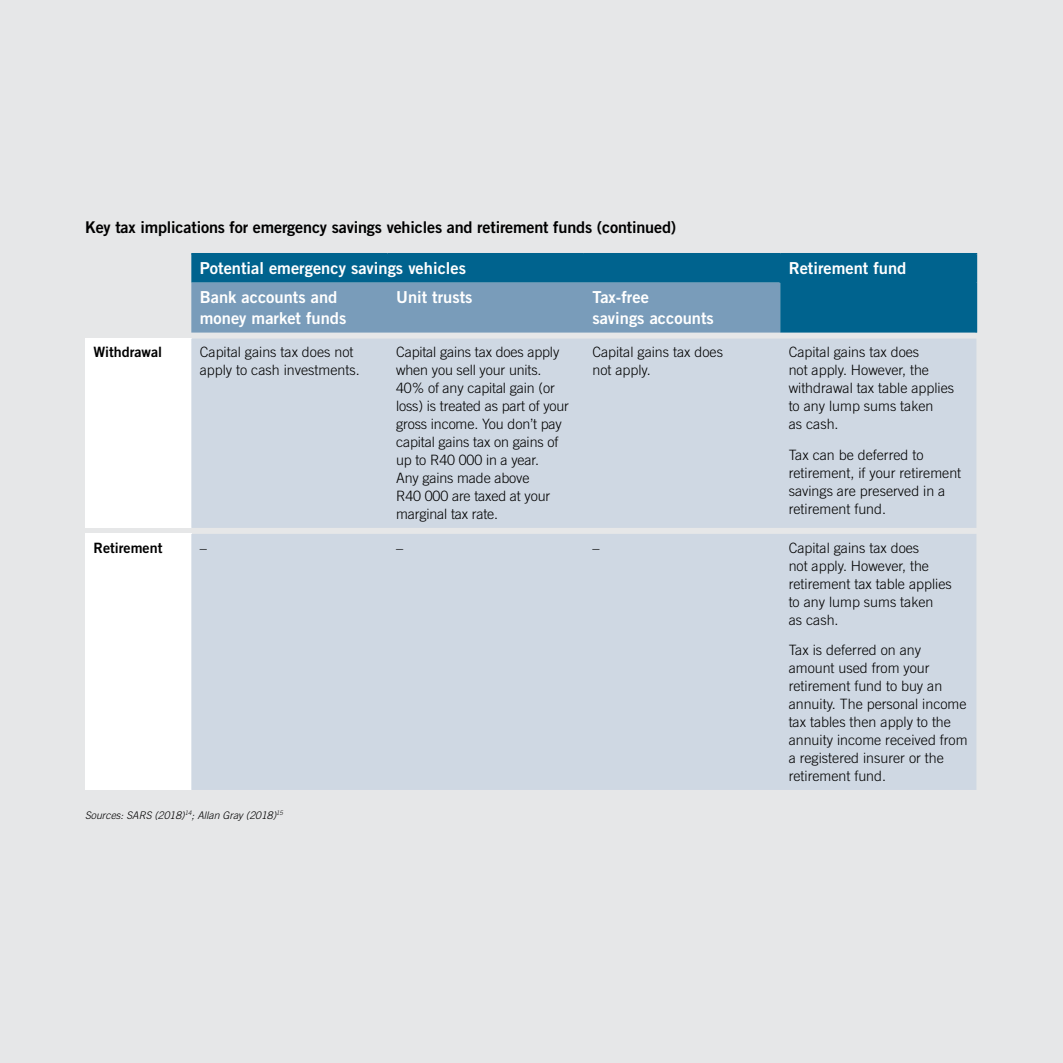
<style>
.page{position:relative;width:1063px;height:1063px;background:#e6e7e8}
.page>*{position:absolute;margin:0;border:0;box-sizing:border-box;transform-origin:0 0}
.t1{font:16.5px/21px "Trade Gothic LT Std Bd 2";color:#fff}
.t2{font:16.2px "Trade Gothic LT Std Bd 2";letter-spacing:-.01em;color:#000}
.t3{font:300 14.25px/18px "Trade Gothic LT Std";color:#000}
.t4{font:14.25px "Trade Gothic LT Std Bd 2";color:#000}
.t5{font:italic 300 10.5px "Trade Gothic LT Std";color:#000}
</style>
<div class="page">
<div style="left:191px;top:254px;width:785px;height:79px;background:#00638e"></div>
<div style="left:191px;top:283px;width:589px;height:50px;background:#799cba"></div>
<hr style="left:191px;top:253px;width:197px;height:1px;background:#00638e">
<hr style="left:388px;top:253px;width:196px;height:1px;background:#00638e">
<hr style="left:584px;top:253px;width:196px;height:1px;background:#00638e">
<hr style="left:780px;top:253px;width:197px;height:1px;background:#00638e">
<hr style="left:779px;top:254px;width:2px;height:29px;background:#00638e">
<svg style="left:976px;top:254px;width:1px;height:29px"></svg>
<hr style="left:976px;top:283px;width:1px;height:50px;background:#00638e">
<div style="left:85px;top:339px;width:106px;height:189px;background:#fff"></div>
<div style="left:192px;top:339px;width:784px;height:189px;background:#cfd8e3"></div>
<div style="left:85px;top:534px;width:106px;height:256px;background:#fff"></div>
<div style="left:192px;top:534px;width:784px;height:256px;background:#cfd8e3"></div>
<p class="t2" style="left:85px;top:217px;width:593px">Key tax implications for emergency savings vehicles and retirement funds (continued)</p>
<p class="t1" style="left:200px;top:257px;width:268px">Potential emergency savings vehicles</p>
<p class="t1" style="left:789px;top:257px;width:119px">Retirement fund</p>
<p class="t1" style="left:200px;top:286px;width:148px">Bank accounts and money market funds</p>
<p class="t1" style="left:396px;top:286px;width:78px">Unit trusts</p>
<p class="t1" style="left:592px;top:286px;width:123px">Tax-free<br>savings accounts</p>
<p class="t4" style="left:94px;top:343px;width:70px">Withdrawal</p>
<p class="t3" style="left:200px;top:343px;width:161px">Capital gains tax does not apply to cash investments.</p>
<p class="t3" style="left:396px;top:343px;width:174px">Capital gains tax does apply when you sell your units.<br>40% of any capital gain (or loss) is treated as part of your gross income. You don’t pay capital gains tax on gains of up to R40 000 in a year.<br>Any gains made above<br>R40 000 are taxed at your marginal tax rate.</p>
<p class="t3" style="left:592px;top:343px;width:132px">Capital gains tax does not apply.</p>
<p class="t3" style="left:789px;top:343px;width:167px">Capital gains tax does<br>not apply. However, the withdrawal tax table applies to any lump sums taken<br>as cash.</p>
<p class="t3" style="left:789px;top:446px;width:174px">Tax can be deferred to retirement, if your retirement savings are preserved in a retirement fund.</p>
<p class="t4" style="left:94px;top:539px;width:70px">Retirement</p>
<p class="t3" style="left:200px;top:538px;width:9px">–</p>
<p class="t3" style="left:396px;top:538px;width:9px">–</p>
<p class="t3" style="left:592px;top:538px;width:9px">–</p>
<p class="t3" style="left:789px;top:538px;width:165px">Capital gains tax does<br>not apply. However, the retirement tax table applies to any lump sums taken<br>as cash.</p>
<p class="t3" style="left:789px;top:641px;width:180px">Tax is deferred on any amount used from your retirement fund to buy an annuity. The personal income tax tables then apply to the annuity income received from a registered insurer or the retirement fund.</p>
<p class="t5" style="left:85px;top:809px;width:199px">Sources: SARS (2018)<sup>14</sup>; Allan Gray (2018)<sup>15</sup></p>
</div>
